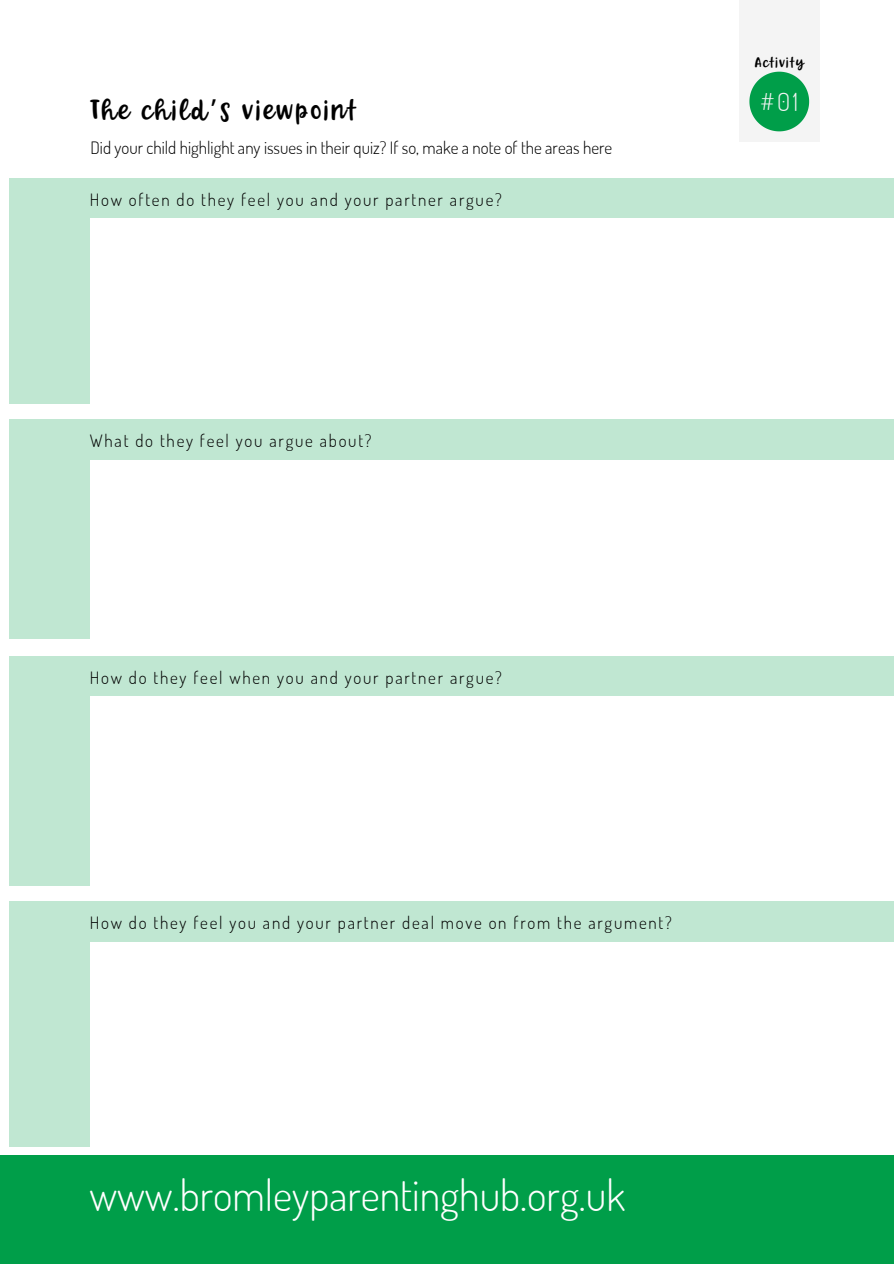
<style>
.page{position:relative;width:894px;height:1264px;background:#fff}
.page>*{position:absolute;margin:0;border:0;box-sizing:border-box;transform-origin:0 0}
.t1{font:300 42px "Dosis";color:#fff}
.t2{font:27px "Forever Grateful";letter-spacing:.1em;color:#000}
.t3{font:300 24.9px "Dosis";color:#f4f4f4}
.t4{font:300 17.1px "Dosis";letter-spacing:.1em;color:#000}
.t5{font:300 17.1px "Dosis";color:#000}
.t6{font:13.8px "Forever Grateful";letter-spacing:.1em;color:#000}
.s1{font-family:"Noto Sans Gurmukhi"}
</style>
<div class="page">
<div style="left:739px;top:0;width:80px;height:142px;background:#f4f4f4"></div>
<svg style="left:749px;top:72px;width:59px;height:59px"></svg>
<div style="left:9px;top:178px;width:884px;height:225px;background:#c0e7d2"></div>
<div style="left:9px;top:419px;width:884px;height:220px;background:#c0e7d2"></div>
<div style="left:9px;top:656px;width:884px;height:230px;background:#c0e7d2"></div>
<div style="left:9px;top:901px;width:884px;height:246px;background:#c0e7d2"></div>
<div style="left:90px;top:219px;width:803px;height:196px;background:#fff"></div>
<div style="left:90px;top:460px;width:803px;height:188px;background:#fff"></div>
<div style="left:90px;top:696px;width:803px;height:199px;background:#fff"></div>
<div style="left:90px;top:942px;width:803px;height:205px;background:#fff"></div>
<div style="left:0;top:1155px;width:893px;height:108px;background:#009e49"></div>
<p class="t2" style="left:90px;top:97px;width:267px">The child<span class="s1">’</span>s viewpoint</p>
<p class="t5" style="left:90px;top:136px;width:523px">Did your child highlight any issues in their quiz? If so, make a note of the areas here</p>
<p class="t4" style="left:90px;top:188px;width:413px">How often do they feel you and your partner argue?</p>
<p class="t4" style="left:90px;top:429px;width:283px">What do they feel you argue about?</p>
<p class="t4" style="left:90px;top:666px;width:413px">How do they feel when you and your partner argue?</p>
<p class="t6" style="left:755px;top:55px;width:50px">Activity</p>
<p class="t3" style="left:760px;top:86px;width:39px">#01</p>
<p class="t4" style="left:90px;top:911px;width:583px">How do they feel you and your partner deal move on from the argument?</p>
<p class="t1" style="left:89px;top:1168px;width:537px">www.bromleyparentinghub.org.uk</p>
</div>
